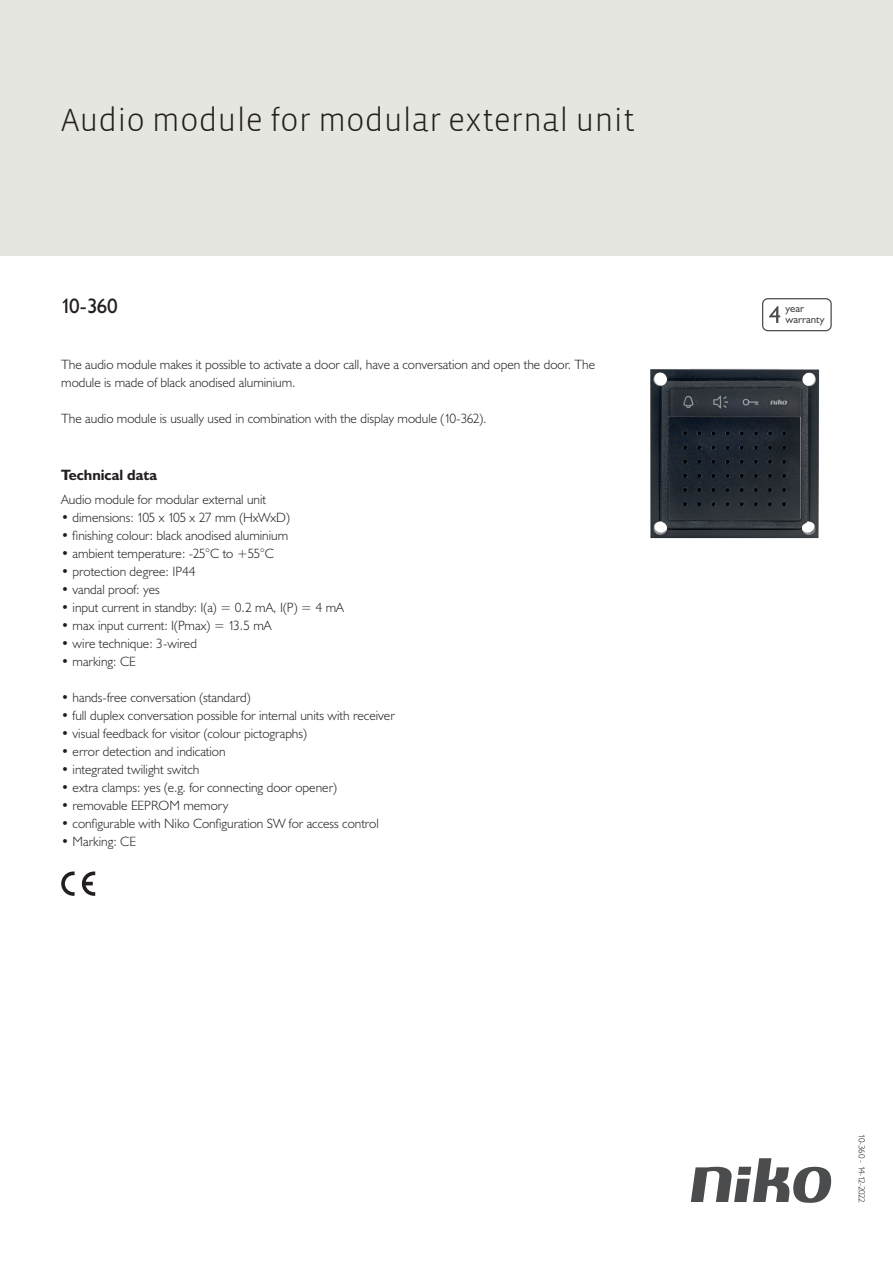
<style>
.page{position:relative;width:893px;height:1263px;background:#fff}
.page>*{position:absolute;margin:0;border:0;box-sizing:border-box;transform-origin:0 0}
.Title_datasheets{font:300 33px "Vista Sans";color:#231f20}
.Article_number{font:21px "Humanist 521 BT";color:#231f20}
.Titles_parts{font:700 15px "Humanist 521 BT";color:#231f20}
.USP_Bullets{font:300 13.5px "Humanist 521 BT";color:#231f20}
.Platte_tekst_CAB{font:300 13.5px/18px "Humanist 521 BT";color:#231f20}
.t1{font:10.8px/10.8px "Humanist 521 BT";color:#4b4c4d}
.Revision{font:300 9px "Humanist 521 BT";letter-spacing:-.055em;color:#231f20}
</style>
<div class="page">
<svg style="left:691px;top:1158px;width:141px;height:45px"></svg>
<div style="left:0;top:0;width:893px;height:255px;background:#e6e6e0"></div>
<svg style="left:82px;top:871px;width:13px;height:25px"></svg>
<svg style="left:61px;top:871px;width:14px;height:25px"></svg>
<svg style="left:762px;top:298px;width:70px;height:33px"></svg>
<img style="left:650px;top:368px;width:170px;height:171px">
<p class="Title_datasheets" style="left:61px;top:100px;width:575px">Audio module for modular external unit</p>
<p class="Article_number" style="left:61px;top:293px;width:58px">10-360</p>
<p class="Platte_tekst_CAB" style="left:61px;top:355px;width:535px">The audio module makes it possible to activate a door call, have a conversation and open the door. The module is made of black anodised aluminium.</p>
<p class="Platte_tekst_CAB" style="left:61px;top:409px;width:427px">The audio module is usually used in combination with the display module (10-362).</p>
<p class="Titles_parts" style="left:61px;top:465px;width:98px">Technical data</p>
<p class="Platte_tekst_CAB" style="left:61px;top:490px;width:206px">Audio module for modular external unit</p>
<p class="USP_Bullets" style="left:61px;top:509px;width:230px">• dimensions: 105 x 105 x 27 mm (HxWxD)</p>
<p class="USP_Bullets" style="left:61px;top:527px;width:228px">• finishing colour: black anodised aluminium</p>
<p class="USP_Bullets" style="left:61px;top:545px;width:214px">• ambient temperature: -25°C to +55°C</p>
<p class="USP_Bullets" style="left:61px;top:563px;width:136px">• protection degree: IP44</p>
<p class="USP_Bullets" style="left:61px;top:581px;width:100px">• vandal proof: yes</p>
<p class="USP_Bullets" style="left:61px;top:599px;width:284px">• input current in standby: I(a) = 0.2 mA, I(P) = 4 mA</p>
<p class="USP_Bullets" style="left:61px;top:617px;width:212px">• max input current: I(Pmax) = 13.5 mA</p>
<p class="USP_Bullets" style="left:61px;top:635px;width:137px">• wire technique: 3-wired</p>
<p class="USP_Bullets" style="left:61px;top:653px;width:76px">• marking: CE</p>
<p class="USP_Bullets" style="left:61px;top:689px;width:191px">• hands-free conversation (standard)</p>
<p class="USP_Bullets" style="left:61px;top:707px;width:335px">• full duplex conversation possible for internal units with receiver</p>
<p class="USP_Bullets" style="left:61px;top:725px;width:247px">• visual feedback for visitor (colour pictographs)</p>
<p class="USP_Bullets" style="left:61px;top:743px;width:166px">• error detection and indication</p>
<p class="USP_Bullets" style="left:61px;top:761px;width:140px">• integrated twilight switch</p>
<p class="USP_Bullets" style="left:61px;top:779px;width:277px">• extra clamps: yes (e.g. for connecting door opener)</p>
<p class="USP_Bullets" style="left:61px;top:797px;width:169px">• removable EEPROM memory</p>
<p class="USP_Bullets" style="left:61px;top:815px;width:319px">• configurable with Niko Configuration SW for access control</p>
<p class="USP_Bullets" style="left:61px;top:833px;width:76px">• Marking: CE</p>
<p class="t1" style="left:785px;top:303px;width:41px">year warranty</p>
<p class="Revision" style="left:868px;top:1134px;width:70px;rotate:90deg">10-360 - 14-12-2022</p>
</div>
